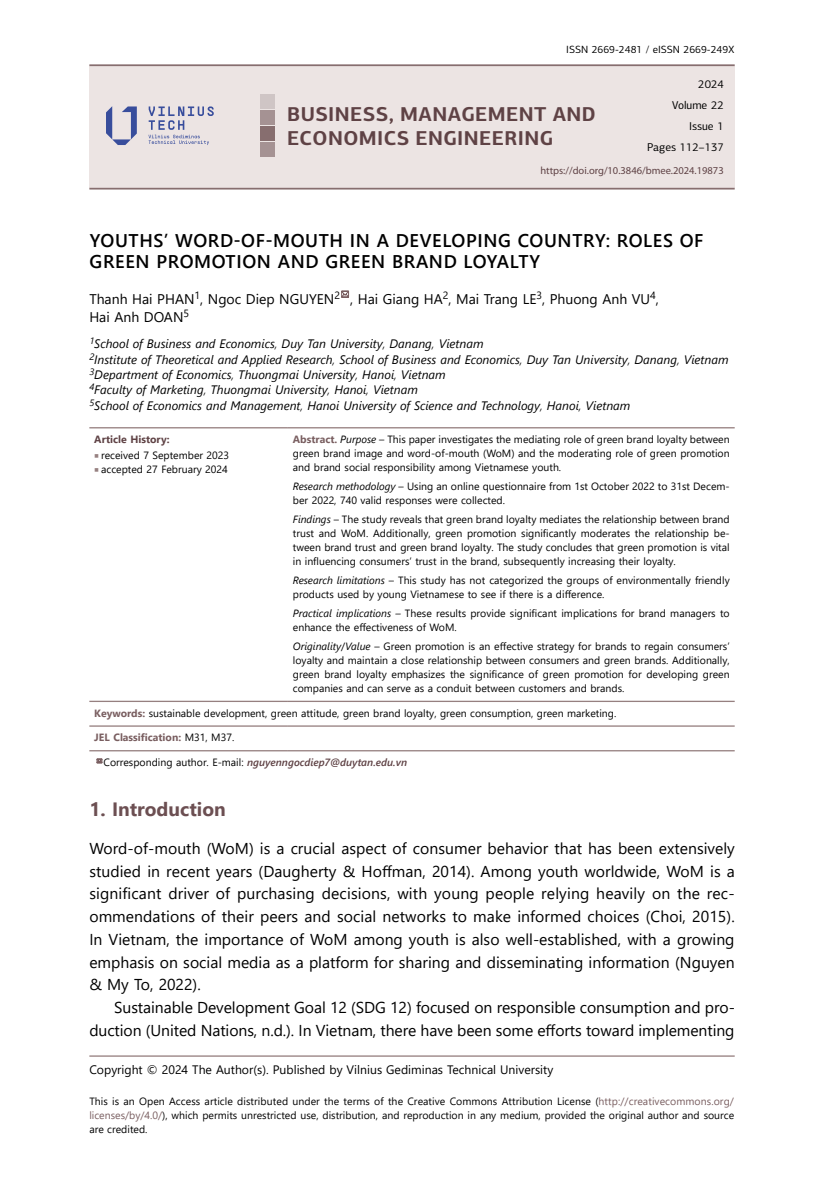
<style>
.page{position:relative;width:834px;height:1191px;background:#fff}
.page>*{position:absolute;margin:0;border:0;box-sizing:border-box;transform-origin:0 0}
.t1{font:700 20.12px/24.2px "PF Centro Sans Pro";letter-spacing:.02em;color:#5f4245}
.t2{font:700 19.25px "Segoe UI";color:#6c4f52}
.t3{font:600 18.38px/21px "Segoe UI";letter-spacing:.035em;color:#000}
.t4{font:15.75px/22.8px "Segoe UI";letter-spacing:-.005em;color:#000;text-align:justify}
.t5{font:14px/17.5px "Segoe UI";color:#000}
.t6{font:italic 12.25px/15.4px "Segoe UI";color:#000}
.t7{font:12.25px "Segoe UI";color:#000}
.t8{font:11.38px/21.2px "PF Centro Sans Pro";color:#000;text-align:right}
.t9{font:10.5px/14px "Segoe UI";color:#000;text-align:justify}
.t10{font:italic 600 10.5px "Segoe UI";color:#5f4245}
.t11{font:10.5px "Myriad Pro";color:#5f4245}
.t12{font:10.5px "PF Centro Sans Pro";color:#000}
.t13{font:700 10.5px "Segoe UI";color:#795e60}
.t14{font:700 10.5px "Segoe UI";color:#5f4245}
.s1{font-weight:300}
.s2{font-weight:700;color:#795e60}
.s3{font-style:italic}
.s4{font-family:"Minion Pro";font-size:12.25px;color:#968080}
.s5{font-weight:400;color:#000}
.s6{font-weight:400;font-style:normal;color:#000}
.s7{color:#795e60}
</style>
<div class="page">
<hr style="left:89px;top:1055px;width:645px;height:1px;background:#968080">
<div style="left:89px;top:66px;width:645px;height:122px;background:#ece4e3"></div>
<hr style="left:89px;top:64px;width:645px;height:2px;background:#876e6f">
<hr style="left:89px;top:188px;width:645px;height:1px;background:#876e6f">
<div style="left:260px;top:94px;width:14px;height:15px;background:#cfc5c5"></div>
<div style="left:260px;top:110px;width:14px;height:15px;background:#a59293"></div>
<div style="left:260px;top:126px;width:14px;height:15px;background:#876e6f"></div>
<div style="left:260px;top:142px;width:14px;height:15px;background:#a59293"></div>
<svg style="left:106px;top:106px;width:31px;height:39px"></svg>
<svg style="left:149px;top:106px;width:65px;height:39px"></svg>
<svg style="left:341px;top:290px;width:9px;height:8px"></svg>
<hr style="left:89px;top:427px;width:199px;height:1px;background:#968080">
<hr style="left:288px;top:427px;width:446px;height:1px;background:#968080">
<hr style="left:89px;top:700px;width:199px;height:2px;background:#968080">
<hr style="left:288px;top:700px;width:446px;height:2px;background:#968080">
<hr style="left:89px;top:725px;width:199px;height:1px;background:#968080">
<hr style="left:288px;top:725px;width:446px;height:1px;background:#968080">
<hr style="left:89px;top:750px;width:199px;height:1px;background:#968080">
<hr style="left:288px;top:750px;width:446px;height:1px;background:#968080">
<svg style="left:96px;top:758px;width:7px;height:5px"></svg>
<p class="t12" style="left:566px;top:43px;width:169px">ISSN 2669-2481 / eISSN 2669-249X</p>
<p class="t8" style="left:647px;top:73px;width:78px">2024<br>Volume 22<br>Issue 1<br>Pages 112–137</p>
<p class="t11" style="left:540px;top:164px;width:185px">https://doi.org/10.3846/bmee.2024.19873</p>
<h1 class="t1" style="left:287px;top:102px;width:310px">BUSINESS, MANAGEMENT AND<br>ECONOMICS ENGINEERING</h1>
<h3 class="t3" style="left:90px;top:228px;width:615px">YOUTHS’ WORD-OF-MOUTH IN A DEVELOPING COUNTRY: ROLES OF<br>GREEN PROMOTION AND GREEN BRAND LOYALTY</h3>
<h3 class="t5" style="left:89px;top:289px;width:571px">Thanh Hai PHAN<sup>1</sup>, Ngoc Diep NGUYEN<sup>2</sup> , Hai Giang HA<sup>2</sup>, Mai Trang LE<sup>3</sup>, Phuong Anh VU<sup>4</sup>,<br>Hai Anh DOAN<sup>5</sup></h3>
<p class="t6" style="left:89px;top:334px;width:640px"><sup>1</sup>School of Business and Economics<span class="s1">,</span> Duy Tan University<span class="s1">,</span> Danang<span class="s1">,</span> Vietnam<br><sup>2</sup>Institute of Theoretical and Applied Research<span class="s1">,</span> School of Business and Economics<span class="s1">,</span> Duy Tan University<span class="s1">,</span> Danang<span class="s1">,</span> Vietnam <sup>3</sup>Department of Economics<span class="s1">,</span> Thuongmai University<span class="s1">,</span> Hanoi<span class="s1">,</span> Vietnam<br><sup>4</sup>Faculty of Marketing<span class="s1">,</span> Thuongmai University<span class="s1">,</span> Hanoi<span class="s1">,</span> Vietnam<br><sup>5</sup>School of Economics and Management<span class="s1">,</span> Hanoi University of Science and Technology<span class="s1">,</span> Hanoi<span class="s1">,</span> Vietnam</p>
<p class="t14" style="left:94px;top:429px;width:77px">Article History:</p>
<p class="t9" style="left:293px;top:431px;width:438px"><span class="s2">Abstract.</span> <span class="s3">Purpose</span> – This paper investigates the mediating role of green brand loyalty between green brand image and word-of-mouth (WoM) and the moderating role of green promotion and brand social responsibility among Vietnamese youth.</p>
<p class="t9" style="left:293px;top:478px;width:438px"><span class="s3">Research methodology</span> – Using an online questionnaire from 1st October 2022 to 31st Decem&shy;ber 2022, 740 valid responses were collected.</p>
<p class="t9" style="left:293px;top:511px;width:438px"><span class="s3">Findings</span> – The study reveals that green brand loyalty mediates the relationship between brand trust and WoM. Additionally, green promotion significantly moderates the relationship be&shy;tween brand trust and green brand loyalty. The study concludes that green promotion is vital in influencing consumers’ trust in the brand, subsequently increasing their loyalty.</p>
<p class="t9" style="left:293px;top:572px;width:438px"><span class="s3">Research limitations</span> – This study has not categorized the groups of environmentally friendly products used by young Vietnamese to see if there is a difference.</p>
<p class="t9" style="left:293px;top:605px;width:438px"><span class="s3">Practical implications –</span> These results provide significant implications for brand managers to enhance the effectiveness of WoM.</p>
<p class="t9" style="left:293px;top:638px;width:438px"><span class="s3">Originality</span>/<span class="s3">Value</span> – Green promotion is an effective strategy for brands to regain consumers’ loyalty and maintain a close relationship between consumers and green brands. Additionally, green brand loyalty emphasizes the significance of green promotion for developing green companies and can serve as a conduit between customers and brands.</p>
<p class="t9" style="left:94px;top:447px;width:136px"><span class="s4">■</span> received 7 September 2023</p>
<p class="t9" style="left:94px;top:461px;width:135px"><span class="s4">■</span> accepted 27 February 2024</p>
<p class="t9" style="left:94px;top:705px;width:523px"><span class="s2">Keywords:</span> sustainable development, green attitude, green brand loyalty, green consumption, green marketing.</p>
<p class="t13" style="left:94px;top:727px;width:141px">JEL Classification: <span class="s5">M31, M37.</span></p>
<p class="t10" style="left:103px;top:752px;width:305px"><span class="s6">Corresponding author. E-mail:</span> nguyenngocdiep7@duytan.edu.vn</p>
<h2 class="t2" style="left:89px;top:791px;width:138px">1. Introduction</h2>
<p class="t4" style="left:89px;top:835px;width:647px">Word-of-mouth (WoM) is a crucial aspect of consumer behavior that has been extensively studied in recent years (Daugherty &amp; Hoffman, 2014). Among youth worldwide, WoM is a significant driver of purchasing decisions, with young people relying heavily on the rec&shy;ommendations of their peers and social networks to make informed choices (Choi, 2015).<br>In Vietnam, the importance of WoM among youth is also well-established, with a growing emphasis on social media as a platform for sharing and disseminating information (Nguyen &amp; My To, 2022).</p>
<h3 class="t4" style="left:89px;top:994px;width:647px;text-align:right">Sustainable Development Goal 12 (SDG 12) focused on responsible consumption and pro&shy;duction (United Nations, n.d.). In Vietnam, there have been some efforts toward implementing</h3>
<p class="t7" style="left:89px;top:1058px;width:465px">Copyright © 2024 The Author(s). Published by Vilnius Gediminas Technical University</p>
<p class="t9" style="left:89px;top:1093px;width:646px">This is an Open Access article distributed under the terms of the Creative Commons Attribution License (<span class="s7">http://creativecommons.org/ licenses/by/4.0/</span>), which permits unrestricted use, distribution, and reproduction in any medium, provided the original author and source are credited.</p>
</div>
